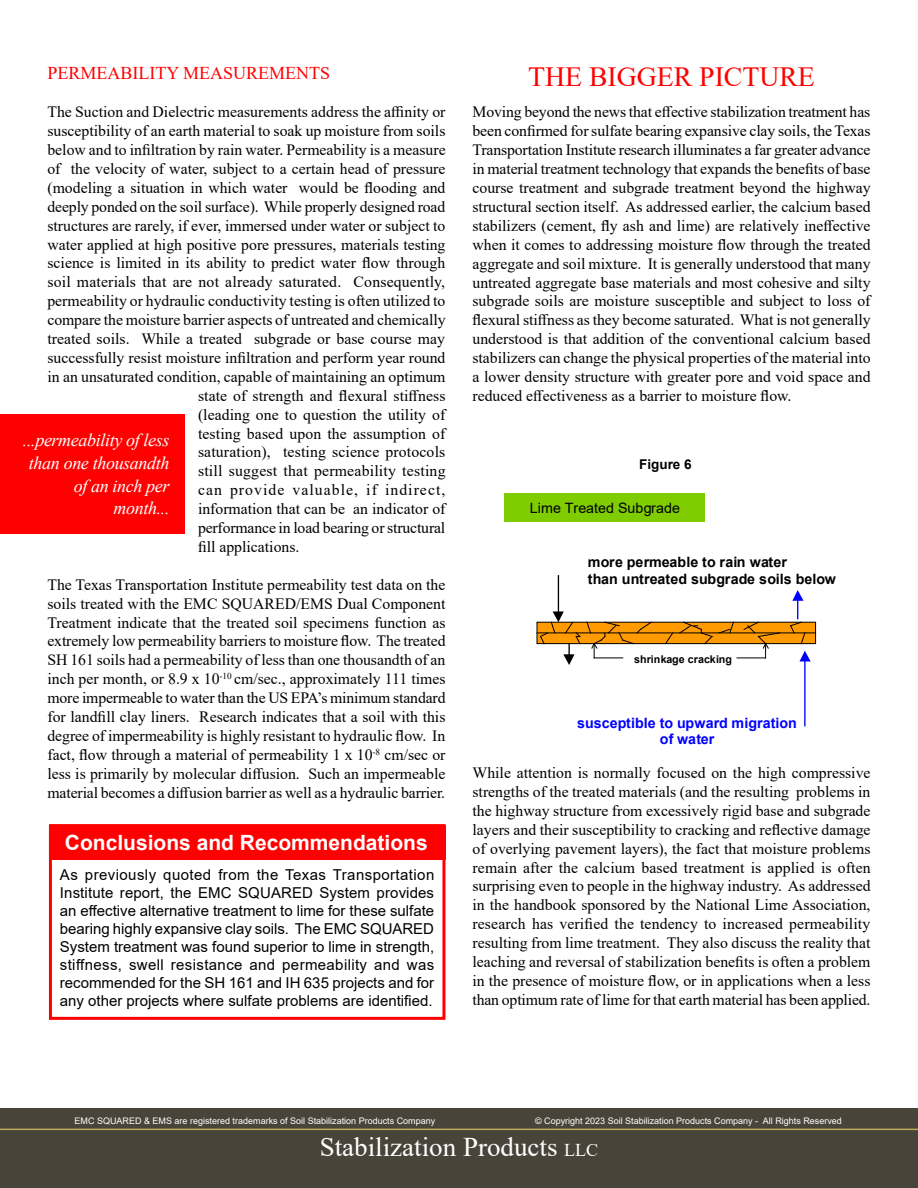
<style>
.page{position:relative;width:918px;height:1188px;background:#fff}
.page>*{position:absolute;margin:0;border:0;box-sizing:border-box;transform-origin:0 0}
.t1{font:27.75px "Times New Roman";color:#f00}
.t2{font:27px "Times New Roman";color:#fff}
.t3{font:700 21px "Arial";color:#fff}
.t4{font:italic 18px/22.8px "Times New Roman";letter-spacing:-.02em;color:#fff;text-align:right}
.t5{font:18px "Times New Roman";color:#f00}
.t6{font:15.75px/18.9px "Times New Roman";color:#000;text-align:justify}
.t7{font:15.75px "Times New Roman";letter-spacing:.065em;color:#000}
.t8{font:15px/18px "Arial";color:#000;text-align:justify}
.t9{font:700 14.25px/17px "Arial";letter-spacing:.005em;color:#000}
.t10{font:700 14.25px/17px "Arial";letter-spacing:.005em;color:#00f;text-align:center}
.t11{font:14.25px "Arial";letter-spacing:.005em;color:#000}
.t12{font:700 13.5px "Arial";color:#000}
.t13{font:700 10.65px "Arial";letter-spacing:-.015em;color:#000}
.t14{font:9px "Arial";color:#fff}
.s1{font-size:18px}
</style>
<div class="page">
<div style="left:0;top:1108px;width:918px;height:80px;background:#484439"></div>
<hr style="left:0;top:1129px;width:918px;height:1px;background:#bbab5a">
<div style="left:505px;top:494px;width:200px;height:28px;background:#7fcd00"></div>
<div style="left:537px;top:622px;width:279px;height:22px;background:#ff9b00"></div>
<div style="left:537px;top:622px;width:279px;height:22px;border:1px solid #000"></div>
<hr style="left:558px;top:576px;width:1px;height:36px;background:#000">
<hr style="left:804px;top:661px;width:2px;height:65px;background:#00f">
<svg style="left:800px;top:651px;width:11px;height:10px"></svg>
<hr style="left:537px;top:633px;width:279px;height:1px;background:#000">
<svg style="left:665px;top:632px;width:8px;height:12px"></svg>
<svg style="left:679px;top:622px;width:34px;height:22px"></svg>
<svg style="left:790px;top:590px;width:15px;height:54px"></svg>
<svg style="left:540px;top:611px;width:40px;height:54px"></svg>
<svg style="left:586px;top:622px;width:66px;height:37px"></svg>
<svg style="left:719px;top:622px;width:61px;height:37px"></svg>
<div style="left:49px;top:826px;width:396px;height:34px;background:#f00"></div>
<div style="left:49px;top:824px;width:396px;height:196px;border:3px solid #f00"></div>
<div style="left:0;top:414px;width:184px;height:119px;background:#f00"></div>
<p class="t5" style="left:47px;top:61px;width:284px">PERMEABILITY MEASUREMENTS</p>
<p class="t6" style="left:47px;top:102px;width:400px">The Suction and Dielectric measurements address the affinity or</p>
<p class="t6" style="left:47px;top:121px;width:400px">susceptibility of an earth material to soak up moisture from soils</p>
<p class="t6" style="left:47px;top:140px;width:400px">below and to infiltration by rain water. Permeability is a measure</p>
<p class="t6" style="left:47px;top:159px;width:400px">of the velocity of water, subject to a certain head of pressure</p>
<p class="t6" style="left:47px;top:178px;width:400px">(modeling a situation in which water would be flooding and</p>
<p class="t6" style="left:47px;top:197px;width:399px">deeply ponded on the soil surface). While properly designed road</p>
<p class="t6" style="left:47px;top:215px;width:400px">structures are rarely, if ever, immersed under water or subject to</p>
<p class="t6" style="left:47px;top:234px;width:400px">water applied at high positive pore pressures, materials testing</p>
<p class="t6" style="left:47px;top:253px;width:399px">science is limited in its ability to predict water flow through</p>
<p class="t6" style="left:47px;top:272px;width:399px">soil materials that are not already saturated. Consequently,</p>
<p class="t6" style="left:47px;top:291px;width:400px">permeability or hydraulic conductivity testing is often utilized to</p>
<p class="t6" style="left:47px;top:310px;width:400px">compare the moisture barrier aspects of untreated and chemically</p>
<p class="t6" style="left:47px;top:329px;width:399px">treated soils. While a treated subgrade or base course may</p>
<p class="t6" style="left:47px;top:348px;width:400px">successfully resist moisture infiltration and perform year round</p>
<p class="t6" style="left:47px;top:367px;width:400px">in an unsaturated condition, capable of maintaining an optimum</p>
<p class="t6" style="left:198px;top:386px;width:249px">state of strength and flexural stiffness</p>
<p class="t6" style="left:198px;top:404px;width:249px">(leading one to question the utility of</p>
<p class="t6" style="left:198px;top:423px;width:249px">testing based upon the assumption of</p>
<p class="t6" style="left:198px;top:442px;width:249px">saturation), testing science protocols</p>
<p class="t6" style="left:198px;top:461px;width:249px">still suggest that permeability testing</p>
<p class="t7" style="left:198px;top:479px;width:249px">can provide valuable, if indirect,</p>
<p class="t6" style="left:198px;top:499px;width:249px">information that can be an indicator of</p>
<p class="t6" style="left:198px;top:518px;width:249px">performance in load bearing or structural</p>
<p class="t6" style="left:198px;top:537px;width:103px">fill applications.</p>
<p class="t6" style="left:47px;top:575px;width:400px">The Texas Transportation Institute permeability test data on the soils treated with the EMC SQUARED/EMS Dual Component Treatment indicate that the treated soil specimens function as extremely low permeability barriers to moisture flow. The treated SH 161 soils had a permeability of less than one thousandth of an inch per month, or 8.9 x 10<sup>-10</sup> cm/sec., approximately 111 times more impermeable to water than the US EPA’s minimum standard for landfill clay liners. Research indicates that a soil with this degree of impermeability is highly resistant to hydraulic flow. In fact, flow through a material of permeability 1 x 10<sup>-8</sup> cm/sec or less is primarily by molecular diffusion. Such an impermeable material becomes a diffusion barrier as well as a hydraulic barrier.</p>
<p class="t4" style="left:23px;top:428px;width:148px">...permeability of less than one thousandth of an inch per month...</p>
<h3 class="t3" style="left:65px;top:828px;width:364px">Conclusions and Recommendations</h3>
<p class="t8" style="left:60px;top:866px;width:376px">As previously quoted from the Texas Transportation Institute report, the EMC SQUARED System provides an effective alternative treatment to lime for these sulfate bearing highly expansive clay soils. The EMC SQUARED System treatment was found superior to lime in strength, stiffness, swell resistance and permeability and was recommended for the SH 161 and IH 635 projects and for any other projects where sulfate problems are identified.</p>
<h1 class="t1" style="left:528px;top:57px;width:288px">THE BIGGER PICTURE</h1>
<p class="t6" style="left:472px;top:102px;width:400px">Moving beyond the news that effective stabilization treatment has been confirmed for sulfate bearing expansive clay soils, the Texas Transportation Institute research illuminates a far greater advance in material treatment technology that expands the benefits of base course treatment and subgrade treatment beyond the highway structural section itself. As addressed earlier, the calcium based stabilizers (cement, fly ash and lime) are relatively ineffective when it comes to addressing moisture flow through the treated aggregate and soil mixture. It is generally understood that many untreated aggregate base materials and most cohesive and silty subgrade soils are moisture susceptible and subject to loss of flexural stiffness as they become saturated. What is not generally understood is that addition of the conventional calcium based stabilizers can change the physical properties of the material into a lower density structure with greater pore and void space and reduced effectiveness as a barrier to moisture flow.</p>
<p class="t12" style="left:639px;top:455px;width:54px">Figure 6</p>
<p class="t11" style="left:530px;top:498px;width:152px">Lime Treated Subgrade</p>
<p class="t9" style="left:588px;top:554px;width:250px">more permeable to rain water<br>than untreated subgrade soils below</p>
<p class="t13" style="left:634px;top:652px;width:99px">shrinkage cracking</p>
<p class="t10" style="left:577px;top:714px;width:221px">susceptible to upward migration of water</p>
<p class="t6" style="left:472px;top:763px;width:400px">While attention is normally focused on the high compressive strengths of the treated materials (and the resulting problems in the highway structure from excessively rigid base and subgrade layers and their susceptibility to cracking and reflective damage of overlying pavement layers), the fact that moisture problems remain after the calcium based treatment is applied is often surprising even to people in the highway industry. As addressed in the handbook sponsored by the National Lime Association, research has verified the tendency to increased permeability resulting from lime treatment. They also discuss the reality that leaching and reversal of stabilization benefits is often a problem in the presence of moisture flow, or in applications when a less than optimum rate of lime for that earth material has been applied.</p>
<p class="t14" style="left:75px;top:1115px;width:362px">EMC SQUARED &amp; EMS are registered trademarks of Soil Stabilization Products Company</p>
<h2 class="t2" style="left:320px;top:1128px;width:280px">Stabilization Products <span class="s1">LLC</span></h2>
<p class="t14" style="left:535px;top:1115px;width:308px">© Copyright 2023 Soil Stabilization Products Company - All Rights Reserved</p>
</div>
